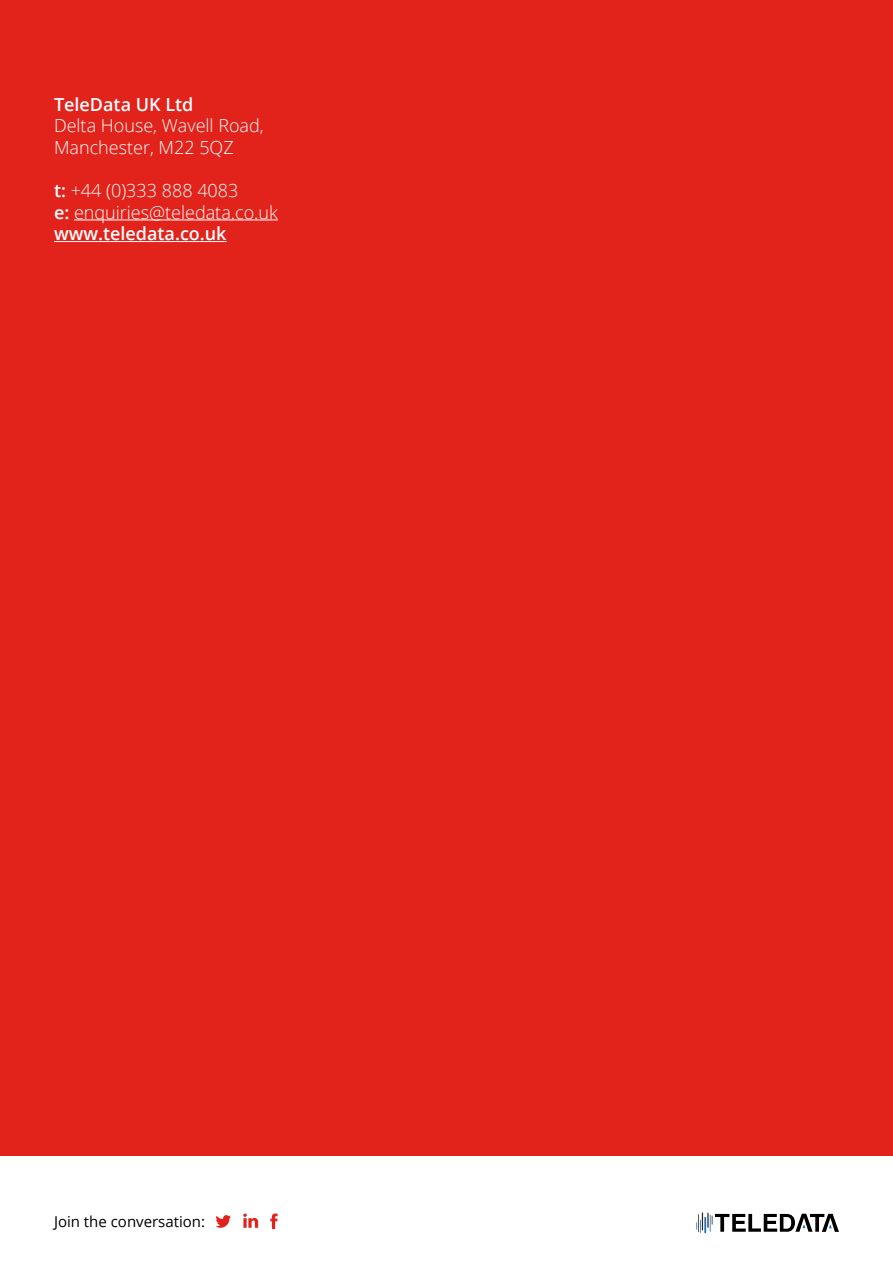
<style>
.page{position:relative;width:893px;height:1263px;background:#fff}
.page>*{position:absolute;margin:0;border:0;box-sizing:border-box;transform-origin:0 0}
.t1{font:300 18px/21.6px "Open Sans";color:#fff}
.t2{font:600 18px "Open Sans";color:#fff}
.t3{font:15px "Open Sans";color:#000}
.s1{font-weight:600}
</style>
<div class="page">
<div style="left:0;top:0;width:893px;height:1156px;background:#e2231b"></div>
<hr style="left:74px;top:219px;width:204px;height:1px;background:#fff">
<hr style="left:54px;top:241px;width:173px;height:1px;background:#fff">
<svg style="left:696px;top:1212px;width:143px;height:21px"></svg>
<svg style="left:215px;top:1215px;width:16px;height:13px"></svg>
<svg style="left:243px;top:1213px;width:15px;height:15px"></svg>
<svg style="left:270px;top:1213px;width:8px;height:16px"></svg>
<p class="t2" style="left:54px;top:92px;width:141px">TeleData UK Ltd</p>
<p class="t1" style="left:54px;top:114px;width:211px">Delta House, Wavell Road,<br>Manchester, M22 5QZ</p>
<p class="t1" style="left:54px;top:179px;width:225px"><span class="s1">t:</span> +44 (0)333 888 4083<br><span class="s1">e:</span> enquiries@teledata.co.uk <span class="s1">www.teledata.co.uk</span></p>
<p class="t3" style="left:54px;top:1211px;width:153px">Join the conversation:</p>
</div>
